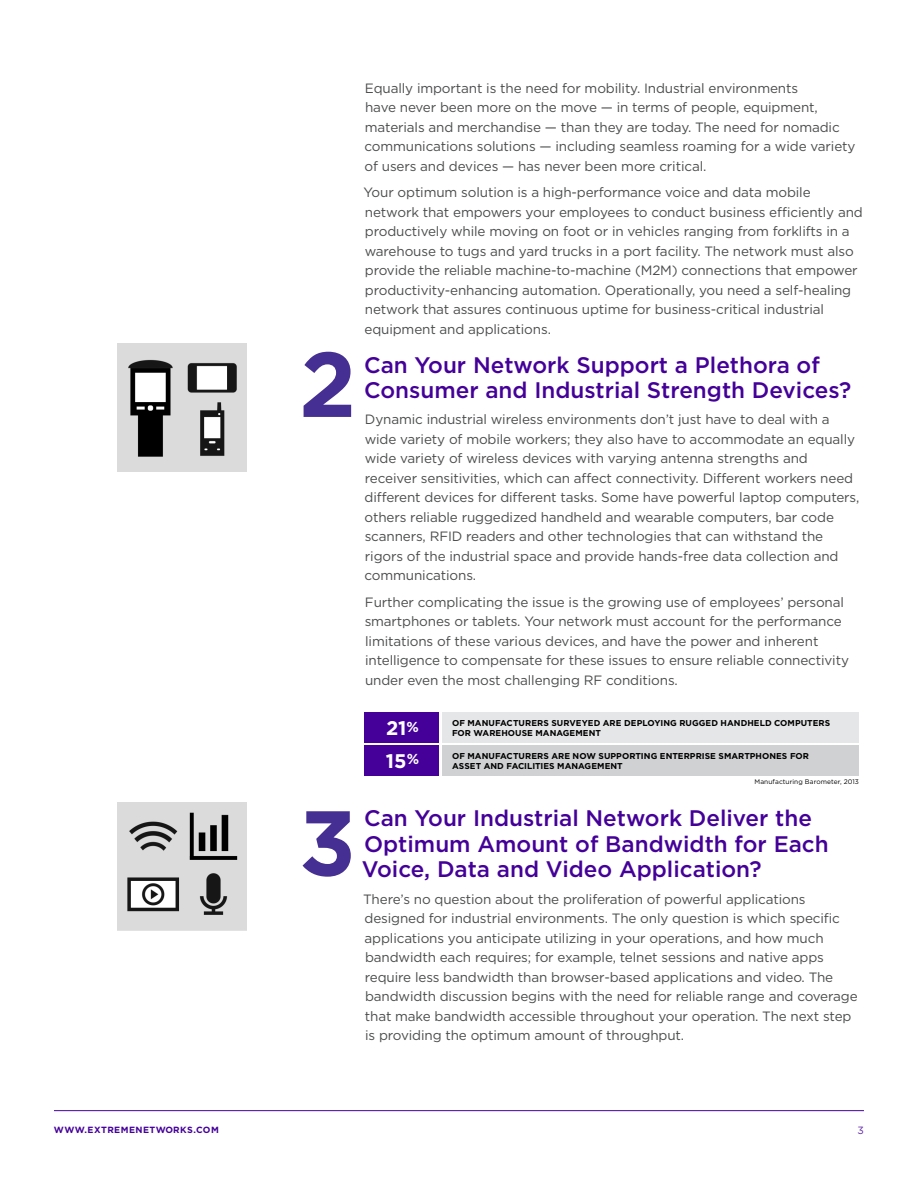
<style>
.page{position:relative;width:918px;height:1188px;background:#fff}
.page>*{position:absolute;margin:0;border:0;box-sizing:border-box;transform-origin:0 0}
.Body{font:700 91.95px "Gotham";color:#452f92}
.t1{font:500 22.5px/25.5px "Gotham";color:#409}
.t2{font:700 19.65px "Gotham";color:#fff}
.Body-2{font:13.5px/19.5px "Gotham";letter-spacing:-.01em;color:#4b4c4d}
.t3{font:10.5px "Gotham";color:#6026a8}
.t4{font:700 9px "Gotham";letter-spacing:.05em;color:#409}
.t5{font:700 8.55px/10.2px "Gotham";letter-spacing:.005em;color:#000}
.t6{font:6.6px "Gotham";letter-spacing:.01em;color:#000}
</style>
<div class="page">
<hr style="left:54px;top:1110px;width:810px;height:1px;background:#409">
<div style="left:364px;top:713px;width:75px;height:30px;background:#409"></div>
<div style="left:364px;top:745px;width:75px;height:31px;background:#409"></div>
<div style="left:442px;top:713px;width:417px;height:30px;background:#e5e6e8"></div>
<div style="left:442px;top:745px;width:417px;height:31px;background:#d0d1d3"></div>
<img style="left:118px;top:343px;width:129px;height:129px">
<img style="left:118px;top:802px;width:129px;height:128px">
<p class="Body" style="left:299px;top:323px;width:59px">2</p>
<p class="Body" style="left:299px;top:782px;width:59px">3</p>
<p class="Body-2" style="left:365px;top:78px;width:493px">Equally important is the need for mobility. Industrial environments<br>have never been more on the move — in terms of people, equipment, materials and merchandise — than they are today. The need for nomadic communications solutions — including seamless roaming for a wide variety of users and devices — has never been more critical.</p>
<p class="Body-2" style="left:364px;top:182px;width:501px">Your optimum solution is a high-performance voice and data mobile network that empowers your employees to conduct business efficiently and productively while moving on foot or in vehicles ranging from forklifts in a warehouse to tugs and yard trucks in a port facility. The network must also provide the reliable machine-to-machine (M2M) connections that empower productivity-enhancing automation. Operationally, you need a self-healing network that assures continuous uptime for business-critical industrial equipment and applications.</p>
<h2 class="t1" style="left:364px;top:352px;width:489px">Can Your Network Support a Plethora of<br>Consumer and Industrial Strength Devices?</h2>
<p class="Body-2" style="left:365px;top:410px;width:497px">Dynamic industrial wireless environments don’t just have to deal with a wide variety of mobile workers; they also have to accommodate an equally wide variety of wireless devices with varying antenna strengths and receiver sensitivities, which can affect connectivity. Different workers need different devices for different tasks. Some have powerful laptop computers, others reliable ruggedized handheld and wearable computers, bar code scanners, RFID readers and other technologies that can withstand the rigors of the industrial space and provide hands-free data collection and communications.</p>
<p class="Body-2" style="left:365px;top:592px;width:486px">Further complicating the issue is the growing use of employees’ personal smartphones or tablets. Your network must account for the performance limitations of these various devices, and have the power and inherent intelligence to compensate for these issues to ensure reliable connectivity under even the most challenging RF conditions.</p>
<p class="t2" style="left:386px;top:715px;width:34px">21<sup>%</sup></p>
<p class="t5" style="left:452px;top:718px;width:380px">OF MANUFACTURERS SURVEYED ARE DEPLOYING RUGGED HANDHELD COMPUTERS<br>FOR WAREHOUSE MANAGEMENT</p>
<p class="t5" style="left:452px;top:751px;width:358px">OF MANUFACTURERS ARE NOW SUPPORTING ENTERPRISE SMARTPHONES FOR<br>ASSET AND FACILITIES MANAGEMENT</p>
<p class="t6" style="left:754px;top:777px;width:106px">Manufacturing Barometer, 2013</p>
<p class="t2" style="left:386px;top:748px;width:35px">15<sup>%</sup></p>
<h2 class="t1" style="left:362px;top:805px;width:468px">Can Your Industrial Network Deliver the<br>Optimum Amount of Bandwidth for Each<br>Voice, Data and Video Application?</h2>
<p class="Body-2" style="left:363px;top:889px;width:496px">There’s no question about the proliferation of powerful applications designed for industrial environments. The only question is which specific applications you anticipate utilizing in your operations, and how much bandwidth each requires; for example, telnet sessions and native apps require less bandwidth than browser-based applications and video. The bandwidth discussion begins with the need for reliable range and coverage that make bandwidth accessible throughout your operation. The next step is providing the optimum amount of throughput.</p>
<p class="t4" style="left:54px;top:1124px;width:166px">WWW.EXTREMENETWORKS.COM</p>
<p class="t3" style="left:858px;top:1124px;width:8px">3</p>
</div>
